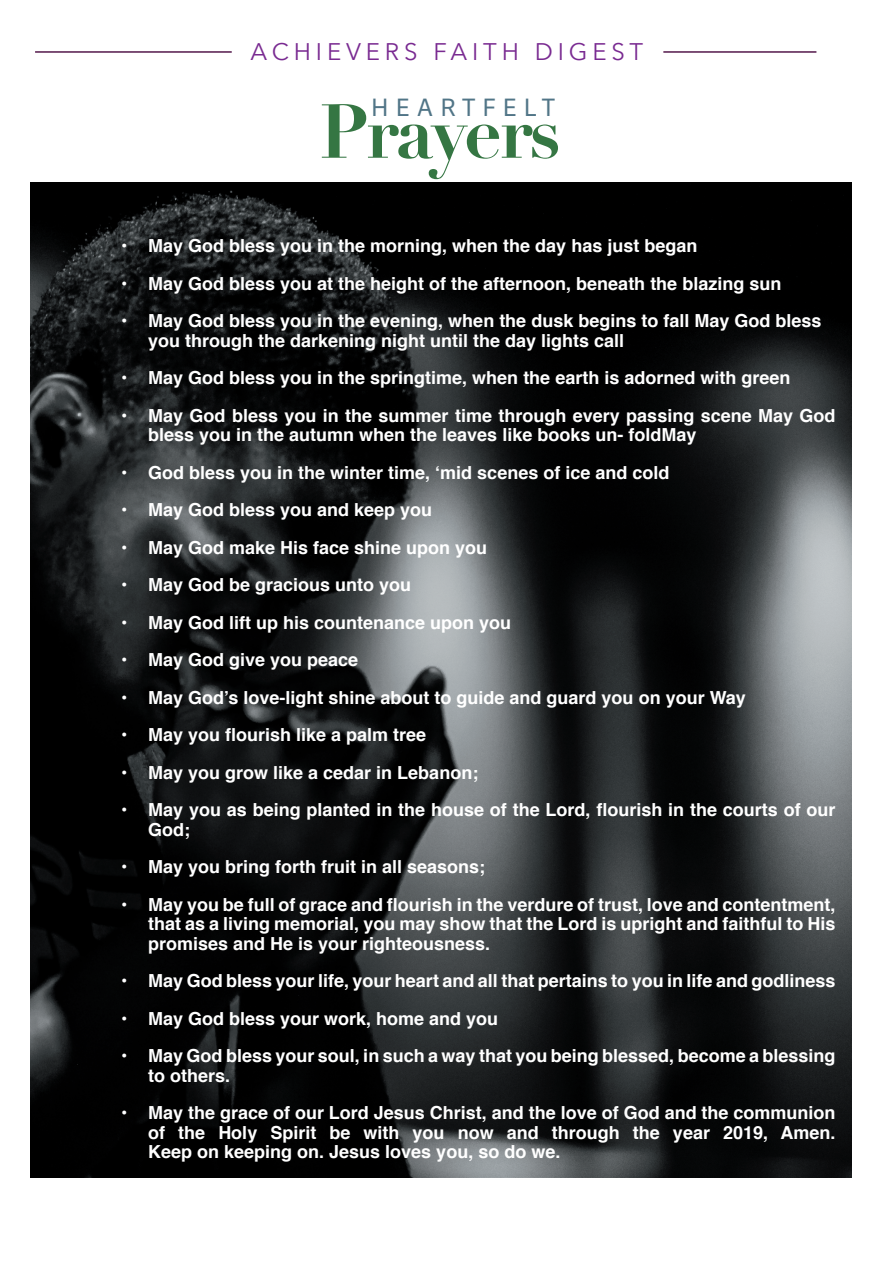
<style>
.page{position:relative;width:893px;height:1263px;background:#fff}
.page>*{position:absolute;margin:0;border:0;box-sizing:border-box;transform-origin:0 0}
.t1{font:700 75px "Didot";letter-spacing:-.04em;color:#357643}
.t2{font:24px "Avenir Next";letter-spacing:.2em;color:#792a91}
.t3{font:24px "Adelle Sans";letter-spacing:.3em;color:#517587}
.t4{font:700 18px/19.5px "Helvetica";color:#fff}
</style>
<div class="page">
<img style="left:31px;top:183px;width:820px;height:994px">
<hr style="left:35px;top:51px;width:197px;height:2px;background:#53174a">
<hr style="left:663px;top:51px;width:153px;height:2px;background:#53174a">
<h2 class="t2" style="left:251px;top:31px;width:394px">ACHIEVERS FAITH DIGEST</h2>
<h2 class="t3" style="left:371px;top:91px;width:186px">HEARTFELT</h2>
<h1 class="t1" style="left:319px;top:84px;width:243px">Prayers</h1>
<p class="t4" style="left:121px;top:236px;width:578px">• May God bless you in the morning, when the day has just began</p>
<p class="t4" style="left:121px;top:274px;width:662px">• May God bless you at the height of the afternoon, beneath the blazing sun </p>
<p class="t4" style="left:148px;top:311px;width:675px;text-indent:-27px">• May God bless you in the evening, when the dusk begins to fall May God bless you through the darkening night until the day lights call</p>
<p class="t4" style="left:121px;top:368px;width:671px">• May God bless you in the springtime, when the earth is adorned with green </p>
<p class="t4" style="left:148px;top:406px;width:689px;text-indent:-27px">• May God bless you in the summer time through every passing scene May God bless you in the autumn when the leaves like books un- fold May</p>
<p class="t4" style="left:121px;top:463px;width:550px">• God bless you in the winter time, ‘mid scenes of ice and cold</p>
<p class="t4" style="left:121px;top:500px;width:313px">• May God bless you and keep you </p>
<p class="t4" style="left:121px;top:538px;width:368px">• May God make His face shine upon you </p>
<p class="t4" style="left:121px;top:566px;width:392px;line-height:37.5px">• May God be gracious unto you<br>•  May God lift up his countenance upon you </p>
<p class="t4" style="left:121px;top:650px;width:239px">• May God give you peace </p>
<p class="t4" style="left:121px;top:688px;width:626px">• May God’s love-light shine about to guide and guard you on your Way</p>
<p class="t4" style="left:121px;top:725px;width:307px">• May you flourish like a palm tree </p>
<p class="t4" style="left:121px;top:763px;width:359px">• May you grow like a cedar in Lebanon; </p>
<p class="t4" style="left:148px;top:800px;width:689px;text-indent:-27px">• May you as being planted in the house of the Lord, flourish in the courts of our<br>God; </p>
<p class="t4" style="left:121px;top:857px;width:366px">• May you bring forth fruit in all seasons; </p>
<p class="t4" style="left:148px;top:895px;width:689px;text-align:justify;text-indent:-27px">• May you be full of grace and flourish in the verdure of trust, love and contentment, that as a living memorial, you may show that the Lord is upright and faithful to His promises and He is your righteousness. </p>
<p class="t4" style="left:121px;top:971px;width:716px">• May God bless your life, your heart and all that pertains to you in life and godliness </p>
<p class="t4" style="left:121px;top:1009px;width:379px">• May God bless your work, home and you </p>
<p class="t4" style="left:148px;top:1046px;width:689px;text-indent:-27px">• May God bless your soul, in such a way that you being blessed, become a blessing to others.</p>
<p class="t4" style="left:148px;top:1103px;width:689px;text-align:justify;text-indent:-27px">• May the grace of our Lord Jesus Christ, and the love of God and the communion of the Holy Spirit be with you now and through the year 2019, Amen.<br>Keep on keeping on. Jesus loves you, so do we.</p>
</div>
